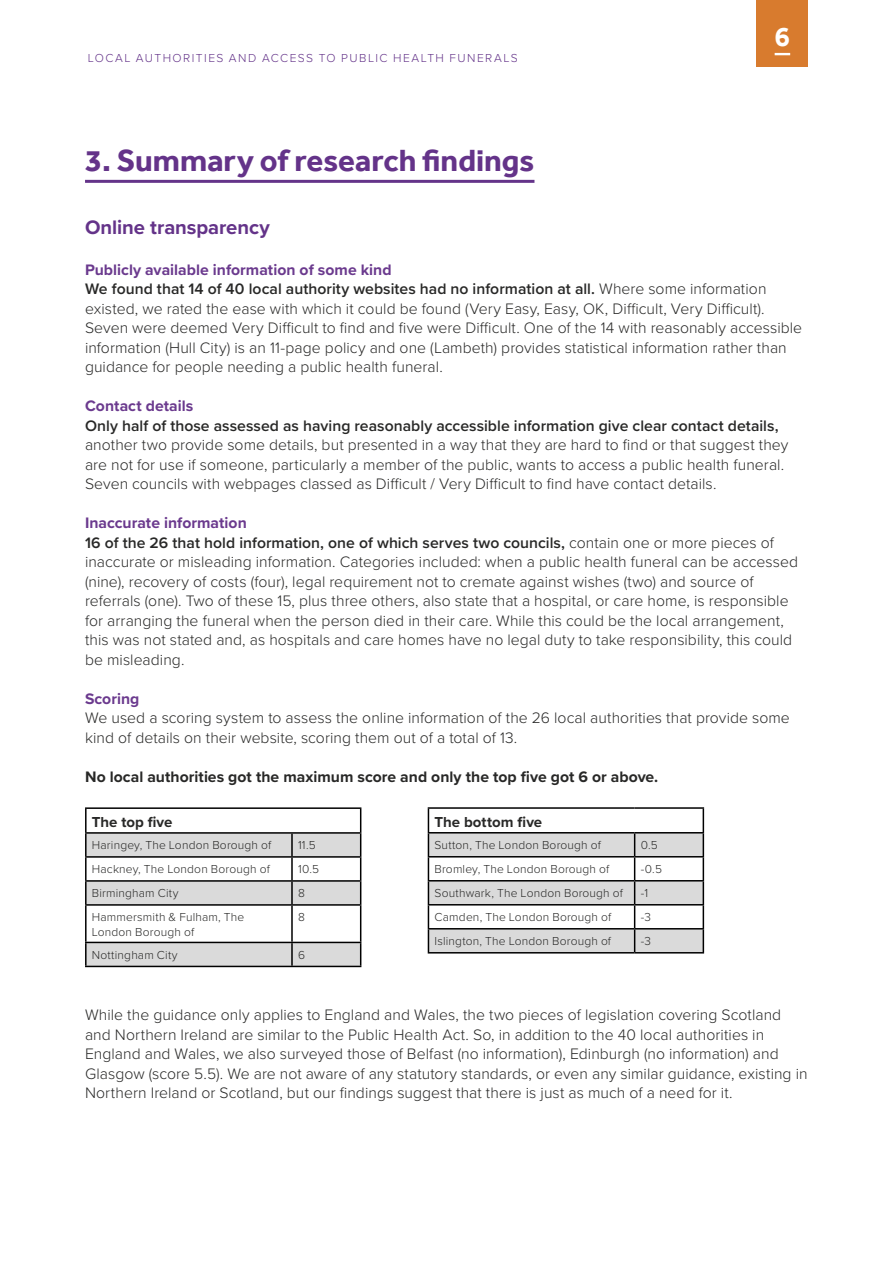
<style>
.page{position:relative;width:893px;height:1263px;background:#fff}
.page>*{position:absolute;margin:0;border:0;box-sizing:border-box;transform-origin:0 0}
.t1{font:700 31.5px "Effra";color:#643389}
.t2{font:700 28.5px "Effra";color:#fff}
.t3{font:700 20.25px "Proxima Nova";letter-spacing:-.005em;color:#643389}
.t4{font:300 15.75px/19.5px "Proxima Nova";letter-spacing:.005em;color:#282827}
.t5{font:600 15.75px "Proxima Nova";letter-spacing:.005em;color:#282827}
.t6{font:700 15.75px "Proxima Nova";letter-spacing:.005em;color:#282827}
.t7{font:700 15.75px "Proxima Nova";letter-spacing:.005em;color:#6b3a8e}
.t8{font:700 15px "Proxima Nova";letter-spacing:.005em;color:#282827}
.t9{font:300 12px/15px "Proxima Nova";letter-spacing:.015em;color:#282827}
.t10{font:300 12px "Proxima Nova";letter-spacing:.12em;color:#643389}
.s1{font-weight:700;color:#6b3a8e}
.s2{font-weight:600}
</style>
<div class="page">
<div style="left:757px;top:0;width:51px;height:66px;background:#d87b2e"></div>
<svg style="left:775px;top:53px;width:15px;height:2px"></svg>
<hr style="left:85px;top:180px;width:449px;height:3px;background:#643389">
<hr style="left:85px;top:807px;width:207px;height:2px;background:#000">
<hr style="left:85px;top:809px;width:2px;height:23px;background:#000">
<hr style="left:292px;top:807px;width:69px;height:2px;background:#000">
<hr style="left:85px;top:832px;width:207px;height:2px;background:#000">
<hr style="left:85px;top:834px;width:2px;height:22px;background:#000">
<hr style="left:85px;top:856px;width:207px;height:2px;background:#000">
<hr style="left:85px;top:858px;width:2px;height:22px;background:#000">
<hr style="left:85px;top:880px;width:207px;height:2px;background:#000">
<hr style="left:85px;top:882px;width:2px;height:22px;background:#000">
<hr style="left:85px;top:904px;width:207px;height:2px;background:#000">
<hr style="left:85px;top:906px;width:2px;height:36px;background:#000">
<hr style="left:85px;top:942px;width:207px;height:1px;background:#000">
<hr style="left:85px;top:943px;width:2px;height:23px;background:#000">
<svg style="left:86px;top:809px;width:275px;height:157px"></svg>
<hr style="left:85px;top:966px;width:207px;height:1px;background:#000">
<hr style="left:292px;top:966px;width:69px;height:1px;background:#000">
<hr style="left:428px;top:807px;width:207px;height:2px;background:#000">
<hr style="left:635px;top:807px;width:69px;height:2px;background:#000">
<svg style="left:428px;top:809px;width:276px;height:143px"></svg>
<hr style="left:428px;top:952px;width:207px;height:1px;background:#000">
<hr style="left:635px;top:952px;width:69px;height:1px;background:#000">
<p class="t10" style="left:88px;top:49px;width:431px">LOCAL AUTHORITIES AND ACCESS TO PUBLIC HEALTH FUNERALS</p>
<h1 class="t1" style="left:85px;top:142px;width:451px">3. Summary of research findings</h1>
<h2 class="t2" style="left:775px;top:20px;width:17px">6</h2>
<p class="t3" style="left:85px;top:212px;width:186px">Online transparency</p>
<p class="t4" style="left:85px;top:259px;width:719px"><span class="s1">Publicly available information of some kind<br></span><span class="s2">We found that 14 of 40 local authority websites had no information at all.</span> Where some information existed, we rated the ease with which it could be found (Very Easy, Easy, OK, Difficult, Very Difficult).<br>Seven were deemed Very Difficult to find and five were Difficult. One of the 14 with reasonably accessible information (Hull City) is an 11-page policy and one (Lambeth) provides statistical information rather than guidance for people needing a public health funeral.</p>
<p class="t7" style="left:85px;top:394px;width:110px">Contact details</p>
<p class="t5" style="left:85px;top:414px;width:695px">Only half of those assessed as having reasonably accessible information give clear contact details,</p>
<p class="t4" style="left:85px;top:434px;width:705px">another two provide some details, but presented in a way that they are hard to find or that suggest they are not for use if someone, particularly a member of the public, wants to access a public health funeral.<br>Seven councils with webpages classed as Difficult / Very Difficult to find have contact details.</p>
<p class="t4" style="left:85px;top:512px;width:715px"><span class="s1">Inaccurate information<br></span><span class="s2">16 of the 26 that hold information, one of which serves two councils,</span> contain one or more pieces of inaccurate or misleading information. Categories included: when a public health funeral can be accessed (nine), recovery of costs (four), legal requirement not to cremate against wishes (two) and source of referrals (one). Two of these 15, plus three others, also state that a hospital, or care home, is responsible for arranging the funeral when the person died in their care. While this could be the local arrangement, this was not stated and, as hospitals and care homes have no legal duty to take responsibility, this could be misleading.</p>
<p class="t7" style="left:85px;top:687px;width:56px">Scoring</p>
<p class="t4" style="left:85px;top:707px;width:706px">We used a scoring system to assess the online information of the 26 local authorities that provide some kind of details on their website, scoring them out of a total of 13.</p>
<p class="t6" style="left:85px;top:765px;width:575px">No local authorities got the maximum score and only the top five got 6 or above.</p>
<p class="t8" style="left:92px;top:811px;width:82px">The top five</p>
<p class="t9" style="left:92px;top:837px;width:181px">Haringey, The London Borough of</p>
<p class="t9" style="left:298px;top:837px;width:19px">11.5</p>
<p class="t9" style="left:92px;top:861px;width:180px">Hackney, The London Borough of</p>
<p class="t9" style="left:298px;top:861px;width:23px">10.5</p>
<p class="t9" style="left:92px;top:885px;width:88px">Birmingham City</p>
<p class="t9" style="left:298px;top:885px;width:8px">8</p>
<p class="t9" style="left:92px;top:909px;width:154px">Hammersmith &amp; Fulham, The<br>London Borough of</p>
<p class="t9" style="left:298px;top:909px;width:8px">8</p>
<p class="t9" style="left:92px;top:947px;width:87px">Nottingham City</p>
<p class="t9" style="left:298px;top:947px;width:9px">6</p>
<p class="t8" style="left:434px;top:810px;width:109px">The bottom five</p>
<p class="t9" style="left:434px;top:837px;width:168px">Sutton, The London Borough of</p>
<p class="t9" style="left:641px;top:837px;width:19px">0.5</p>
<p class="t9" style="left:434px;top:861px;width:176px">Bromley, The London Borough of</p>
<p class="t9" style="left:641px;top:861px;width:23px">-0.5</p>
<p class="t9" style="left:434px;top:885px;width:190px">Southwark, The London Borough of</p>
<p class="t9" style="left:641px;top:885px;width:9px">-1</p>
<p class="t9" style="left:434px;top:909px;width:178px">Camden, The London Borough of</p>
<p class="t9" style="left:641px;top:909px;width:12px">-3</p>
<p class="t9" style="left:434px;top:933px;width:178px">Islington, The London Borough of</p>
<p class="t9" style="left:641px;top:933px;width:12px">-3</p>
<p class="t4" style="left:85px;top:1004px;width:724px">While the guidance only applies to England and Wales, the two pieces of legislation covering Scotland and Northern Ireland are similar to the Public Health Act. So, in addition to the 40 local authorities in England and Wales, we also surveyed those of Belfast (no information), Edinburgh (no information) and Glasgow (score 5.5). We are not aware of any statutory standards, or even any similar guidance, existing in Northern Ireland or Scotland, but our findings suggest that there is just as much of a need for it.</p>
</div>
